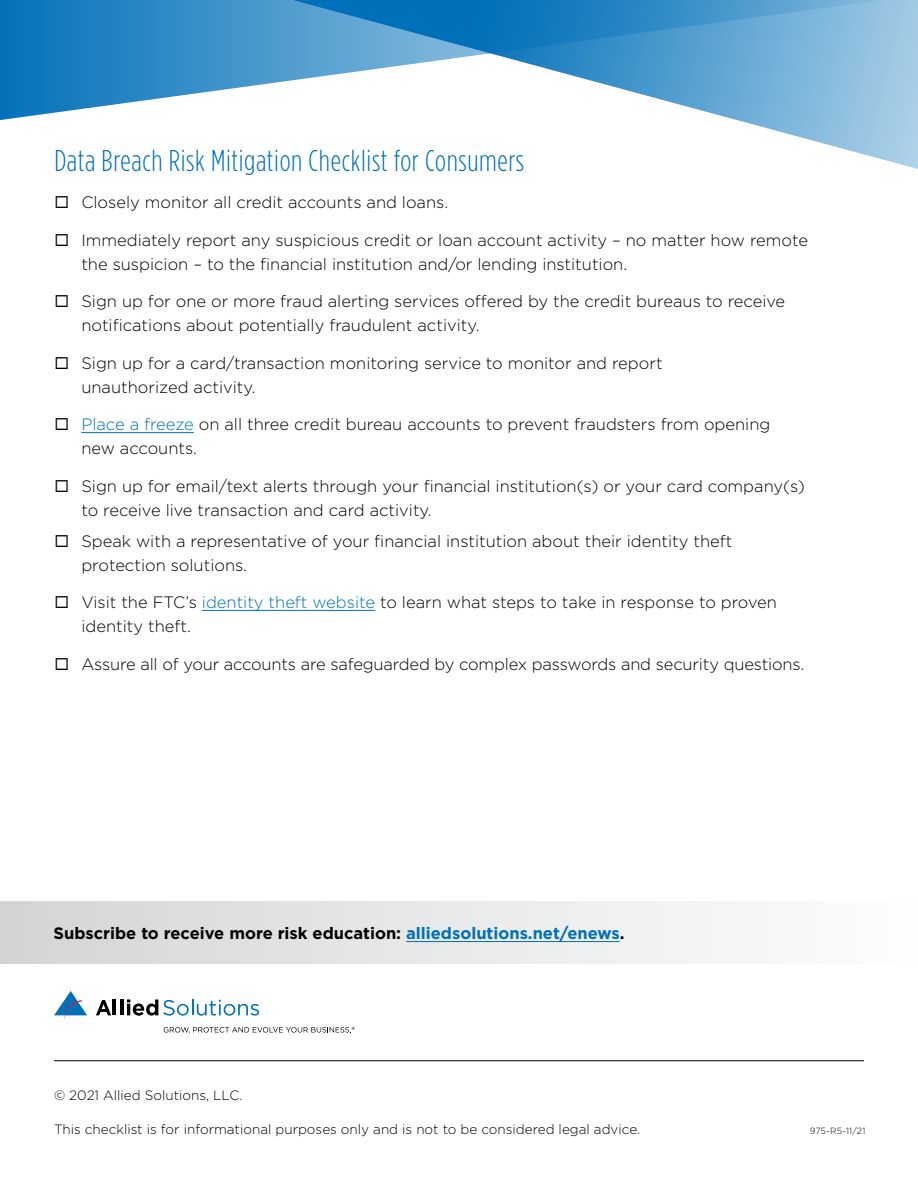
<style>
.page{position:relative;width:918px;height:1188px;background:#fff}
.page>*{position:absolute;margin:0;border:0;box-sizing:border-box;transform-origin:0 0}
.t1{font:300 condensed 30px "Gotham HTF";letter-spacing:.02em;color:#0070b9}
.t2{font:300 16.5px/24px "Gotham HTF";color:#000}
.t3{font:700 16.5px "Gotham HTF";color:#000}
.t4{font:300 13.5px "Gotham HTF";color:#000}
.t5{font:300 9px "Gotham HTF";letter-spacing:.02em;color:#000}
.s1{color:#0070b9}
</style>
<div class="page">
<svg style="left:744px;top:122px;width:174px;height:47px"></svg>
<svg style="left:0;top:0;width:918px;height:122px"></svg>
<hr style="left:81px;top:432px;width:113px;height:1px;background:#0070b9">
<hr style="left:202px;top:610px;width:173px;height:1px;background:#0070b9">
<hr style="left:54px;top:1060px;width:810px;height:1px;background:#000">
<svg style="left:96px;top:1000px;width:15px;height:15px"></svg>
<hr style="left:113px;top:999px;width:3px;height:16px;background:#000">
<hr style="left:120px;top:999px;width:3px;height:16px;background:#000">
<svg style="left:127px;top:999px;width:132px;height:17px"></svg>
<svg style="left:54px;top:991px;width:33px;height:28px"></svg>
<svg style="left:164px;top:1027px;width:191px;height:6px"></svg>
<div style="left:0;top:901px;width:918px;height:63px;background:linear-gradient(to right,#d3d5d6,#fefefe)"></div>
<hr style="left:406px;top:941px;width:214px;height:1px;background:#0070b9">
<h1 class="t1" style="left:54px;top:145px;width:471px">Data Breach Risk Mitigation Checklist for Consumers</h1>
<p class="t2" style="left:81px;top:190px;width:368px">Closely monitor all credit accounts and loans.</p>
<p class="t2" style="left:81px;top:228px;width:728px">Immediately report any suspicious credit or loan account activity – no matter how remote the suspicion – to the financial institution and/or lending institution.</p>
<p class="t2" style="left:81px;top:289px;width:705px">Sign up for one or more fraud alerting services offered by the credit bureaus to receive notifications about potentially fraudulent activity.</p>
<p class="t2" style="left:81px;top:351px;width:583px">Sign up for a card/transaction monitoring service to monitor and report unauthorized activity.</p>
<p class="t2" style="left:81px;top:412px;width:690px"><span class="s1">Place a freeze</span> on all three credit bureau accounts to prevent fraudsters from opening new accounts.</p>
<p class="t2" style="left:81px;top:474px;width:725px">Sign up for email/text alerts through your financial institution(s) or your card company(s) to receive live transaction and card activity.</p>
<p class="t2" style="left:81px;top:529px;width:653px">Speak with a representative of your financial institution about their identity theft protection solutions.</p>
<p class="t2" style="left:81px;top:590px;width:697px">Visit the FTC’s <span class="s1">identity theft website</span> to learn what steps to take in response to proven identity theft.</p>
<p class="t2" style="left:81px;top:652px;width:724px">Assure all of your accounts are safeguarded by complex passwords and security questions.</p>
<p class="t3" style="left:54px;top:924px;width:572px">Subscribe to receive more risk education: <span class="s1">alliedsolutions.net/enews</span>.</p>
<p class="t4" style="left:54px;top:1087px;width:190px">© 2021 Allied Solutions, LLC.</p>
<p class="t4" style="left:54px;top:1122px;width:588px">This checklist is for informational purposes only and is not to be considered legal advice.</p>
<p class="t5" style="left:810px;top:1126px;width:57px">975-R5-11/21</p>
</div>
